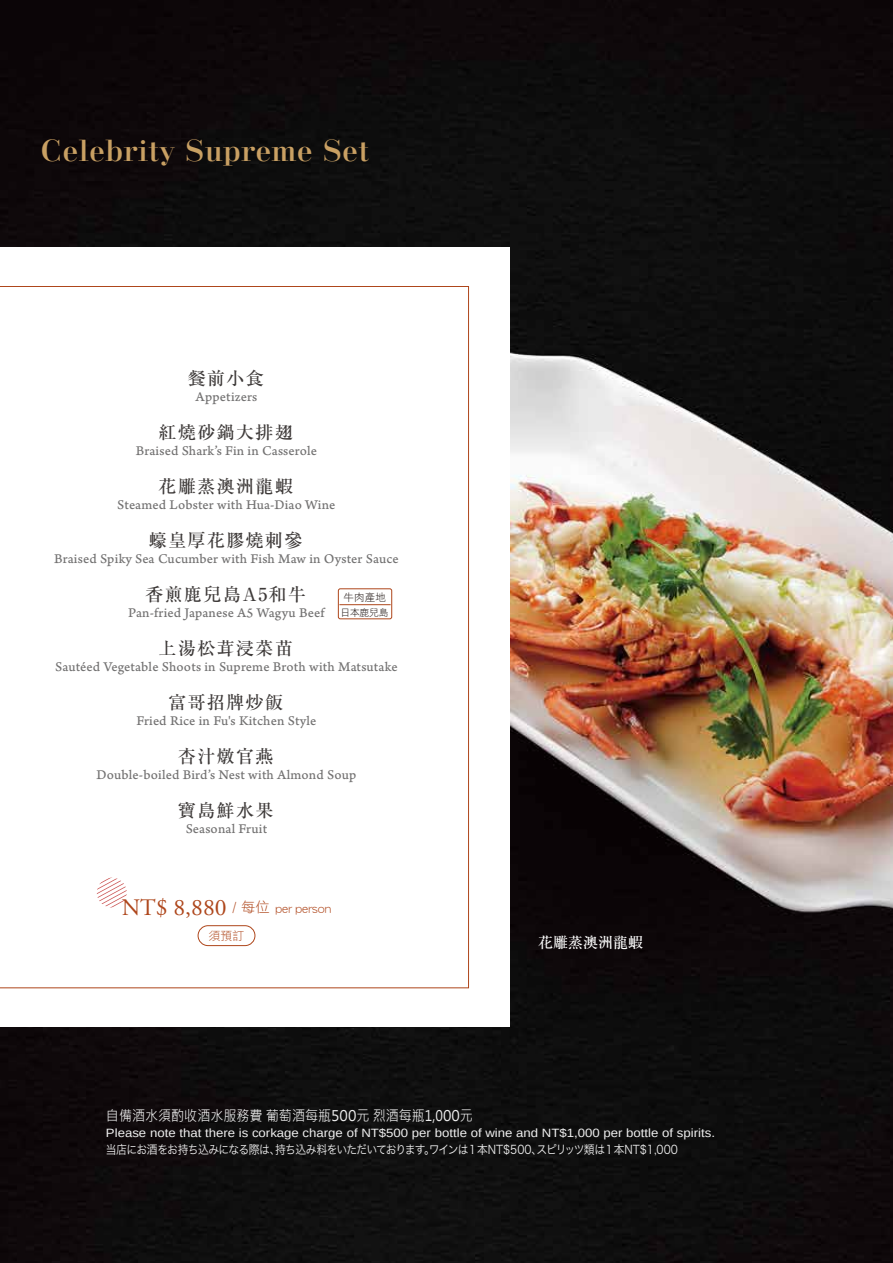
<style>
.page{position:relative;width:893px;height:1263px;background:#fff}
.page>*{position:absolute;margin:0;border:0;box-sizing:border-box;transform-origin:0 0}
.t1{font:28.95px "Chekiang Sung";color:#c9a063}
.t2{font:18px "Old Newspapers Sung";letter-spacing:.08em;color:#3e3a39}
.t3{font:15px "Old Newspapers Sung";color:#fff}
.t4{font:14.55px "Microsoft Jheng Hei";color:#efefef;scale:.9 1}
.t5{font:13.95px "Arno Pro Caption";letter-spacing:.005em;color:#727171}
.t6{font:13.5px "DF Hei Std W3";color:#ae461b}
.t7{font:12px "Arimo";color:#efefef;scale:1.1 1}
.t8{font:12px "Hira Kaku Pro W3";letter-spacing:-.06em;color:#efefef;scale:.9 1}
.t9{font:11.7px "DF Hei Std W3";color:#ae461b}
.t10{font:10.5px "DF Hei Std W3";color:#221815}
.t11{font:9.75px "DF Hei Std W3";letter-spacing:-.01em;color:#221815}
.s1{font-family:"Adobe Garamond Pro";font-size:23.7px}
.s2{font-size:14.1px}
</style>
<div class="page">
<img style="left:0;top:0;width:893px;height:1263px">
<div style="left:0;top:248px;width:510px;height:779px;background:#fff"></div>
<svg style="left:0;top:286px;width:469px;height:702px"></svg>
<div style="left:338px;top:588px;width:54px;height:31px;border:1px solid #ae461b;border-radius:2px"></div>
<hr style="left:339px;top:604px;width:52px;height:1px;background:#ae461b">
<svg style="left:97px;top:877px;width:30px;height:30px"></svg>
<div style="left:198px;top:925px;width:57px;height:21px;border:1px solid #ae461b;border-radius:10px"></div>
<h1 class="t1" style="left:40px;top:132px;width:330px">Celebrity Supreme Set</h1>
<p class="t2" style="left:188px;top:369px;width:78px">餐前小食</p>
<p class="t2" style="left:159px;top:423px;width:136px">紅燒砂鍋大排翅</p>
<p class="t2" style="left:159px;top:477px;width:136px">花雕蒸澳洲龍蝦</p>
<p class="t2" style="left:149px;top:531px;width:155px">蠔皇厚花膠燒刺參</p>
<p class="t2" style="left:145px;top:585px;width:162px">香煎鹿兒島A5和牛</p>
<p class="t2" style="left:159px;top:639px;width:136px">上湯松茸浸菜苗</p>
<p class="t2" style="left:168px;top:693px;width:116px">富哥招牌炒飯</p>
<p class="t2" style="left:178px;top:747px;width:97px">杏汁燉官燕</p>
<p class="t2" style="left:178px;top:801px;width:97px">寶島鮮水果</p>
<p class="t5" style="left:196px;top:388px;width:63px">Appetizers</p>
<p class="t5" style="left:136px;top:442px;width:183px">Braised Shark’s Fin in Casserole</p>
<p class="t5" style="left:117px;top:496px;width:220px">Steamed Lobster with Hua-Diao Wine</p>
<p class="t5" style="left:54px;top:550px;width:346px">Braised Spiky Sea Cucumber with Fish Maw in Oyster Sauce</p>
<p class="t10" style="left:343px;top:591px;width:44px">牛肉產地</p>
<p class="t11" style="left:340px;top:607px;width:50px">日本鹿兒島</p>
<p class="t5" style="left:128px;top:604px;width:198px">Pan-fried Japanese A5 Wagyu Beef</p>
<p class="t5" style="left:55px;top:658px;width:344px">Sautéed Vegetable Shoots in Supreme Broth with Matsutake</p>
<p class="t5" style="left:136px;top:712px;width:182px">Fried Rice in Fu's Kitchen Style</p>
<p class="t5" style="left:96px;top:766px;width:261px">Double-boiled Bird’s Nest with Almond Soup</p>
<p class="t5" style="left:186px;top:820px;width:83px">Seasonal Fruit</p>
<p class="t6" style="left:122px;top:900px;width:211px"><span class="s1">NT$ 8,880</span> <span class="s2">/ 每位</span> per person</p>
<p class="t9" style="left:209px;top:929px;width:37px">須預訂</p>
<p class="t3" style="left:538px;top:935px;width:106px">花雕蒸澳洲龍蝦</p>
<p class="t4" style="left:106px;top:1106px;width:409px">自備酒水須酌收酒水服務費 葡萄酒每瓶500元 烈酒每瓶1,000元</p>
<p class="t7" style="left:106px;top:1127px;width:555px">Please note that there is corkage charge of NT$500 per bottle of wine and NT$1,000 per bottle of spirits.</p>
<p class="t8" style="left:106px;top:1138px;width:637px">当店にお酒をお持ち込みになる際は、持ち込み料をいただいております。ワインは１本NT$500、スピリッツ類は１本NT$1,000</p>
</div>
